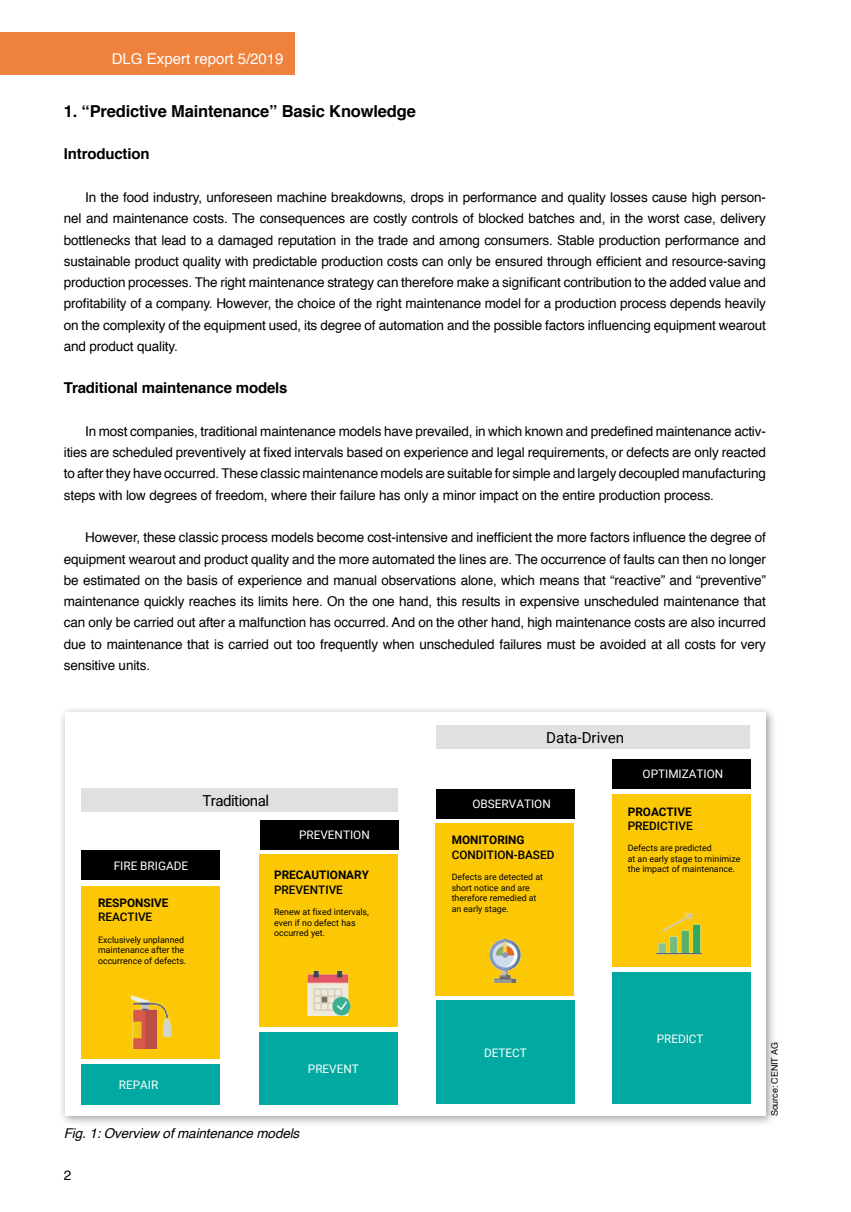
<style>
.page{position:relative;width:851px;height:1212px;background:#fff}
.page>*{position:absolute;margin:0;border:0;box-sizing:border-box;transform-origin:0 0}
.Ü1{font:700 16.5px "Helvetica";letter-spacing:-.01em;color:#000}
.t1{font:15.15px "Roboto";letter-spacing:-.035em;color:#000}
.t2{font:15.15px "Roboto";color:#000}
.Ü2{font:700 15px "Helvetica";letter-spacing:-.01em;color:#000}
.t3{font:15px "Helvetica";color:#fff}
.Text{font:13.5px/21.3px "Helvetica";letter-spacing:-.01em;color:#000;text-align:justify}
.BU{font:italic 13.5px "Helvetica";letter-spacing:-.01em;color:#000}
.t4{font:11.7px "Roboto";color:#fff}
.t5{font:500 11.7px "Roboto";color:#000}
.t6{font:700 11.7px "Roboto";color:#000}
.Foto{font:9px "Helvetica";letter-spacing:-.01em;color:#000}
.t7{font:8.85px/10.6px "Roboto";color:#000}
</style>
<div class="page">
<div style="left:0;top:32px;width:294px;height:42px;background:#ee813c"></div>
<div style="left:58px;top:705px;width:719px;height:422px;background:#000;opacity:.4"></div>
<div style="left:65px;top:712px;width:700px;height:403px;background:#fff"></div>
<div style="left:81px;top:886px;width:138px;height:172px;background:#fcc805"></div>
<div style="left:259px;top:854px;width:138px;height:173px;background:#fcc805"></div>
<div style="left:81px;top:1064px;width:138px;height:40px;background:#01a9a1"></div>
<div style="left:259px;top:1032px;width:138px;height:72px;background:#01a9a1"></div>
<div style="left:435px;top:823px;width:139px;height:173px;background:#fcc805"></div>
<div style="left:436px;top:1000px;width:138px;height:104px;background:#01a9a1"></div>
<div style="left:612px;top:794px;width:138px;height:172px;background:#fcc805"></div>
<div style="left:612px;top:972px;width:138px;height:132px;background:#01a9a1"></div>
<div style="left:81px;top:850px;width:138px;height:30px;background:#000"></div>
<div style="left:260px;top:820px;width:138px;height:30px;background:#000"></div>
<div style="left:612px;top:759px;width:138px;height:30px;background:#000"></div>
<div style="left:436px;top:789px;width:138px;height:29px;background:#000"></div>
<div style="left:81px;top:788px;width:316px;height:23px;background:#e0e0e0"></div>
<div style="left:436px;top:725px;width:314px;height:23px;background:#e0e0e0"></div>
<img style="left:130px;top:996px;width:42px;height:52px">
<img style="left:307px;top:972px;width:43px;height:43px">
<img style="left:489px;top:940px;width:32px;height:42px">
<img style="left:656px;top:912px;width:45px;height:43px">
<p class="t3" style="left:112px;top:47px;width:173px">DLG Expert report 5/2019</p>
<p class="Ü1" style="left:64px;top:98px;width:353px">1. “Predictive Maintenance” Basic Knowledge</p>
<p class="Ü2" style="left:64px;top:142px;width:87px">Introduction</p>
<p class="Text" style="left:64px;top:187px;width:703px;text-indent:21px">In the food industry, unforeseen machine breakdowns, drops in performance and quality losses cause high person&shy;nel and maintenance costs. The consequences are costly controls of blocked batches and, in the worst case, delivery bottlenecks that lead to a damaged reputation in the trade and among consumers. Stable production performance and sustainable product quality with predictable production costs can only be ensured through efficient and resource-saving production processes. The right maintenance strategy can therefore make a significant contribution to the added value and profitability of a company. However, the choice of the right maintenance model for a production process depends heavily on the complexity of the equipment used, its degree of automation and the possible factors influencing equipment wearout and product quality.</p>
<p class="Ü2" style="left:64px;top:376px;width:225px">Traditional maintenance models</p>
<p class="Text" style="left:64px;top:421px;width:703px;text-indent:21px">In most companies, traditional maintenance models have prevailed, in which known and predefined maintenance activ&shy;ities are scheduled preventively at fixed intervals based on experience and legal requirements, or defects are only reacted to after they have occurred. These classic maintenance models are suitable for simple and largely decoupled manufacturing steps with low degrees of freedom, where their failure has only a minor impact on the entire production process.</p>
<p class="Text" style="left:64px;top:527px;width:703px;text-indent:21px">However, these classic process models become cost-intensive and inefficient the more factors influence the degree of equipment wearout and product quality and the more automated the lines are. The occurrence of faults can then no longer be estimated on the basis of experience and manual observations alone, which means that “reactive” and “preventive” maintenance quickly reaches its limits here. On the one hand, this results in expensive unscheduled maintenance that can only be carried out after a malfunction has occurred. And on the other hand, high maintenance costs are also incurred due to maintenance that is carried out too frequently when unscheduled failures must be avoided at all costs for very sensitive units.</p>
<p class="t4" style="left:114px;top:858px;width:76px">FIRE BRIGADE</p>
<p class="t6" style="left:98px;top:895px;width:72px">RESPONSIVE</p>
<p class="t5" style="left:98px;top:909px;width:56px">REACTIVE</p>
<p class="t7" style="left:98px;top:934px;width:90px">Exclusively unplanned maintenance after the occurrence of defects.</p>
<p class="t2" style="left:546px;top:727px;width:79px">Data-Driven</p>
<p class="t4" style="left:642px;top:766px;width:82px">OPTIMIZATION</p>
<p class="t1" style="left:202px;top:790px;width:68px">Traditional</p>
<p class="t4" style="left:472px;top:796px;width:80px">OBSERVATION</p>
<p class="t4" style="left:299px;top:827px;width:72px">PREVENTION</p>
<p class="t6" style="left:274px;top:867px;width:96px">PRECAUTIONARY</p>
<p class="t5" style="left:274px;top:881px;width:70px">PREVENTIVE</p>
<p class="t7" style="left:274px;top:906px;width:96px">Renew at fixed intervals, even if no defect has occurred yet.</p>
<p class="t6" style="left:451px;top:832px;width:74px">MONITORING</p>
<p class="t5" style="left:451px;top:846px;width:104px">CONDITION-BASED</p>
<p class="t7" style="left:451px;top:871px;width:93px">Defects are detected at short notice and are therefore remedied at an early stage.</p>
<p class="t6" style="left:627px;top:803px;width:65px">PROACTIVE</p>
<p class="t5" style="left:627px;top:817px;width:66px">PREDICTIVE</p>
<p class="t7" style="left:627px;top:842px;width:114px">Defects are predicted<br>at an early stage to minimize the impact of maintenance.</p>
<p class="t4" style="left:119px;top:1076px;width:41px">REPAIR</p>
<p class="t4" style="left:308px;top:1060px;width:52px">PREVENT</p>
<p class="t4" style="left:484px;top:1045px;width:44px">DETECT</p>
<p class="t4" style="left:656px;top:1030px;width:48px">PREDICT</p>
<p class="BU" style="left:64px;top:1122px;width:237px">Fig. 1: Overview of maintenance models</p>
<p class="Text" style="left:64px;top:1165px;width:9px">2</p>
<p class="Foto" style="left:767px;top:1116px;width:75px;rotate:-90deg">Source: CENIT AG</p>
</div>
